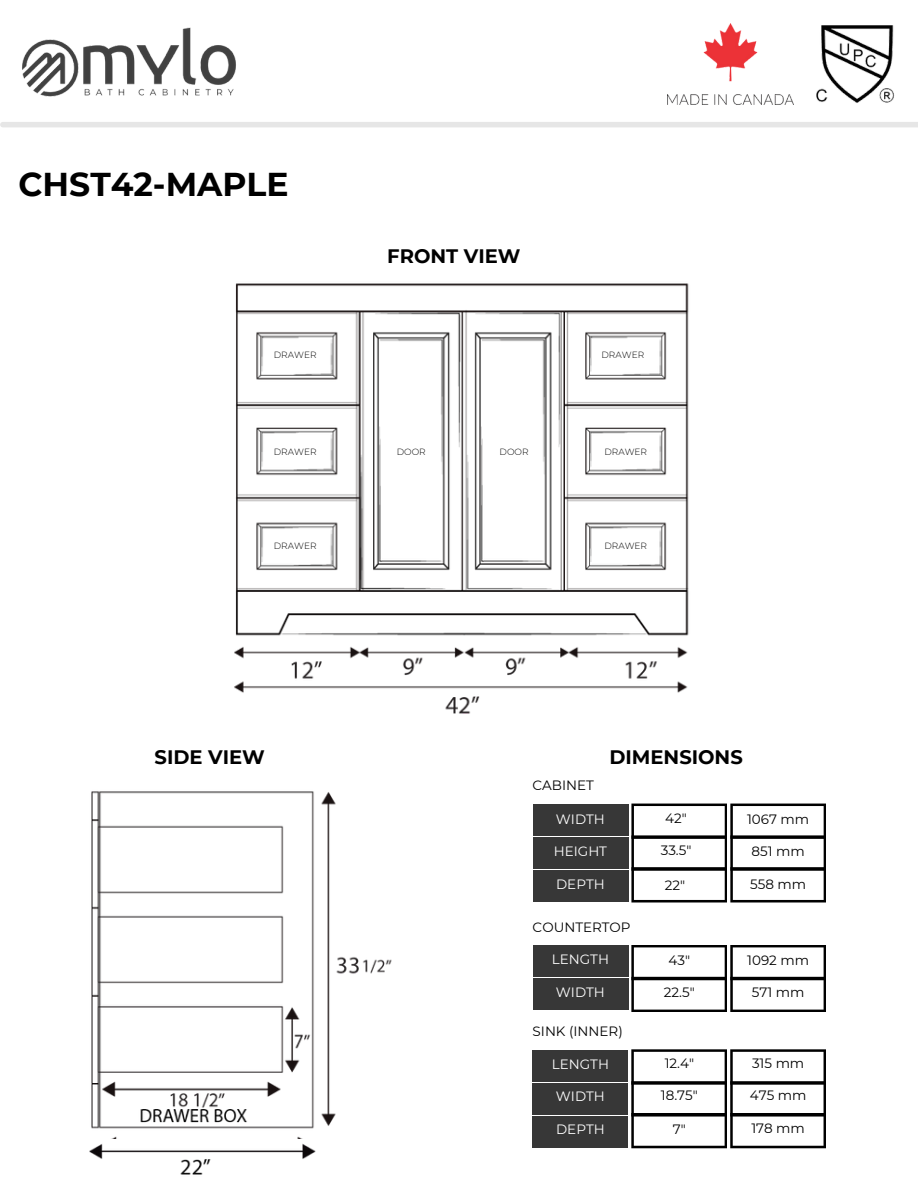
<style>
.page{position:relative;width:918px;height:1188px;background:#fff}
.page>*{position:absolute;margin:0;border:0;box-sizing:border-box;transform-origin:0 0}
.t1{font:700 33px "Montserrat";color:#000}
.t2{font:700 19.5px "Montserrat";color:#000}
.t3{font:13.5px "Montserrat";color:#000}
.t4{font:13.5px "Montserrat";color:#fff}
.t5{font:300 9px "Montserrat";color:#000}
</style>
<div class="page">
<img style="left:22px;top:27px;width:214px;height:70px">
<div style="left:3px;top:122px;width:915px;height:5px;background:#e6e6e6"></div>
<img style="left:668px;top:23px;width:126px;height:81px">
<img style="left:816px;top:25px;width:79px;height:78px">
<img style="left:234px;top:283px;width:455px;height:431px">
<svg style="left:631px;top:804px;width:195px;height:99px"></svg>
<div style="left:533px;top:804px;width:95px;height:31px;background:#373737"></div>
<div style="left:533px;top:837px;width:95px;height:32px;background:#373737"></div>
<div style="left:533px;top:871px;width:95px;height:31px;background:#373737"></div>
<svg style="left:631px;top:945px;width:195px;height:67px"></svg>
<div style="left:533px;top:945px;width:95px;height:32px;background:#373737"></div>
<div style="left:533px;top:979px;width:95px;height:31px;background:#373737"></div>
<svg style="left:631px;top:1049px;width:195px;height:99px"></svg>
<div style="left:533px;top:1050px;width:95px;height:31px;background:#373737"></div>
<div style="left:533px;top:1083px;width:95px;height:32px;background:#373737"></div>
<div style="left:533px;top:1117px;width:95px;height:31px;background:#373737"></div>
<img style="left:91px;top:791px;width:301px;height:347px">
<img style="left:89px;top:1138px;width:227px;height:37px">
<p class="t1" style="left:18px;top:165px;width:272px">CHST42-MAPLE</p>
<p class="t2" style="left:387px;top:244px;width:135px">FRONT VIEW</p>
<p class="t5" style="left:274px;top:350px;width:44px">DRAWER</p>
<p class="t5" style="left:602px;top:350px;width:44px">DRAWER</p>
<p class="t5" style="left:274px;top:446px;width:44px">DRAWER</p>
<p class="t5" style="left:397px;top:446px;width:30px">DOOR</p>
<p class="t5" style="left:500px;top:446px;width:30px">DOOR</p>
<p class="t5" style="left:604px;top:446px;width:44px">DRAWER</p>
<p class="t5" style="left:274px;top:540px;width:44px">DRAWER</p>
<p class="t5" style="left:604px;top:540px;width:44px">DRAWER</p>
<p class="t2" style="left:155px;top:745px;width:112px">SIDE VIEW</p>
<p class="t3" style="left:533px;top:777px;width:63px">CABINET</p>
<p class="t2" style="left:609px;top:745px;width:135px">DIMENSIONS</p>
<p class="t4" style="left:556px;top:811px;width:50px">WIDTH</p>
<p class="t4" style="left:554px;top:843px;width:55px">HEIGHT</p>
<p class="t4" style="left:556px;top:876px;width:50px">DEPTH</p>
<p class="t3" style="left:533px;top:919px;width:100px">COUNTERTOP</p>
<p class="t4" style="left:552px;top:951px;width:59px">LENGTH</p>
<p class="t4" style="left:556px;top:984px;width:50px">WIDTH</p>
<p class="t3" style="left:533px;top:1023px;width:92px">SINK (INNER)</p>
<p class="t4" style="left:552px;top:1056px;width:59px">LENGTH</p>
<p class="t4" style="left:556px;top:1088px;width:50px">WIDTH</p>
<p class="t4" style="left:556px;top:1121px;width:50px">DEPTH</p>
<p class="t3" style="left:665px;top:810px;width:23px">42"</p>
<p class="t3" style="left:661px;top:842px;width:32px">33.5"</p>
<p class="t3" style="left:747px;top:811px;width:64px">1067 mm</p>
<p class="t3" style="left:752px;top:843px;width:55px">851 mm</p>
<p class="t3" style="left:665px;top:877px;width:22px">22"</p>
<p class="t3" style="left:750px;top:876px;width:58px">558 mm</p>
<p class="t3" style="left:669px;top:952px;width:23px">43"</p>
<p class="t3" style="left:664px;top:984px;width:32px">22.5"</p>
<p class="t3" style="left:665px;top:1055px;width:31px">12.4"</p>
<p class="t3" style="left:661px;top:1087px;width:38px">18.75"</p>
<p class="t3" style="left:673px;top:1121px;width:14px">7"</p>
<p class="t3" style="left:747px;top:952px;width:63px">1092 mm</p>
<p class="t3" style="left:752px;top:984px;width:54px">571 mm</p>
<p class="t3" style="left:752px;top:1055px;width:54px">315 mm</p>
<p class="t3" style="left:750px;top:1087px;width:58px">475 mm</p>
<p class="t3" style="left:751px;top:1120px;width:55px">178 mm</p>
</div>
